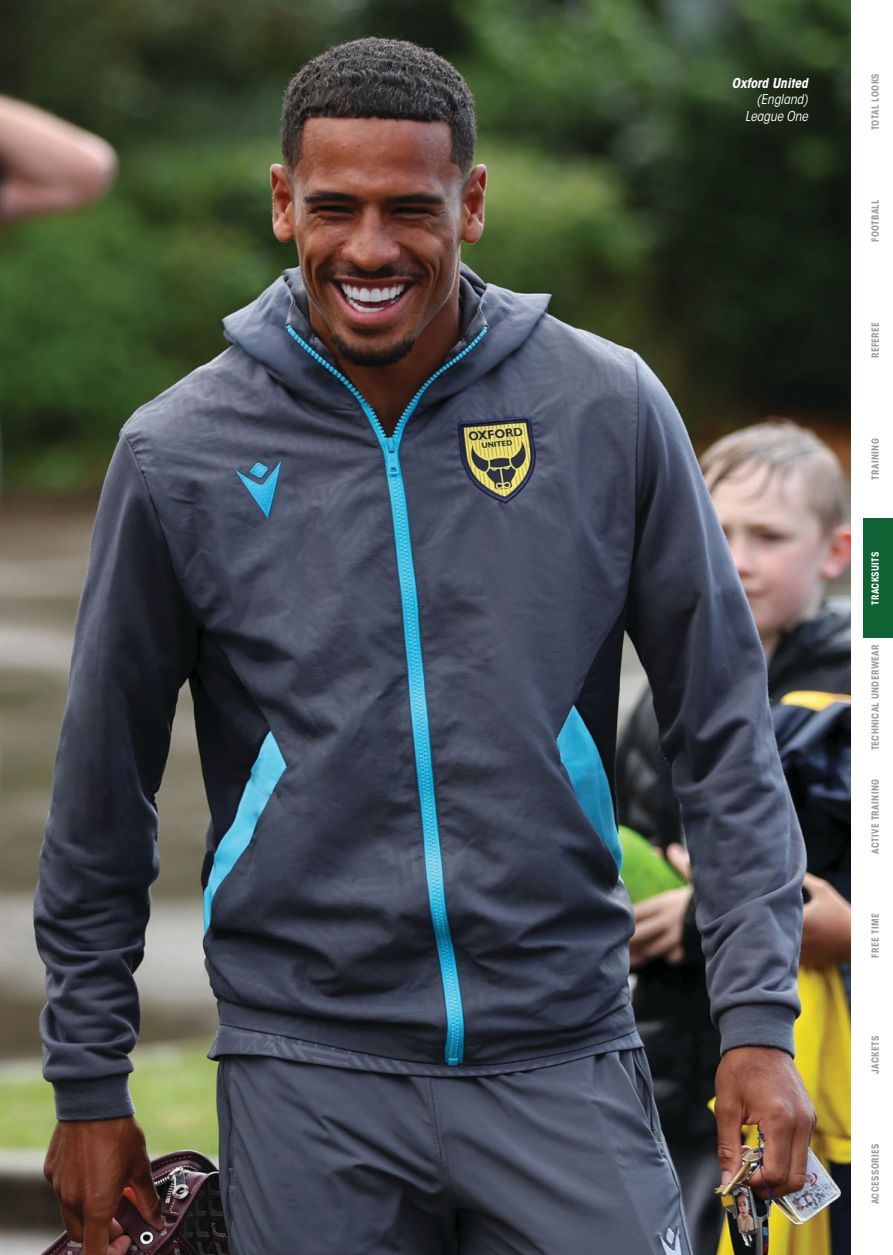
<style>
.page{position:relative;width:893px;height:1255px;background:#fff}
.page>*{position:absolute;margin:0;border:0;box-sizing:border-box;transform-origin:0 0}
.t1{font:italic condensed 13.5px/16.2px "ITC Avant Garde Std";color:#fff;text-align:right}
.t2{font:italic 700 condensed 13.5px "ITC Avant Garde Std";color:#fff}
.t3{font:700 condensed 9.75px "ITC Avant Garde Std";letter-spacing:.035em;color:#9c9ea0}
.t4{font:700 condensed 9.75px "ITC Avant Garde Std";letter-spacing:.035em;color:#fff}
</style>
<div class="page">
<div style="left:863px;top:518px;width:30px;height:119px;background:#0f6233"></div>
<img style="left:0;top:0;width:850px;height:1254px">
<h1 class="t2" style="left:732px;top:77px;width:78px">Oxford United</h1>
<h1 class="t1" style="left:745px;top:93px;width:64px">(England)<br>League One</h1>
<p class="t3" style="left:870px;top:130px;width:58px;rotate:-90deg">TOTAL LOOKS</p>
<p class="t3" style="left:870px;top:242px;width:44px;rotate:-90deg">FOOTBALL</p>
<p class="t3" style="left:870px;top:358px;width:38px;rotate:-90deg">REFEREE</p>
<p class="t3" style="left:870px;top:480px;width:43px;rotate:-90deg">TRAINING</p>
<p class="t4" style="left:870px;top:605px;width:55px;rotate:-90deg">TRACKSUITS</p>
<p class="t3" style="left:870px;top:750px;width:108px;rotate:-90deg">TECHNICAL UNDERWEAR</p>
<p class="t3" style="left:870px;top:853px;width:76px;rotate:-90deg">ACTIVE TRAINING</p>
<p class="t3" style="left:870px;top:957px;width:46px;rotate:-90deg">FREE TIME</p>
<p class="t3" style="left:870px;top:1073px;width:40px;rotate:-90deg">JACKETS</p>
<p class="t3" style="left:870px;top:1204px;width:62px;rotate:-90deg">ACCESSORIES</p>
</div>
